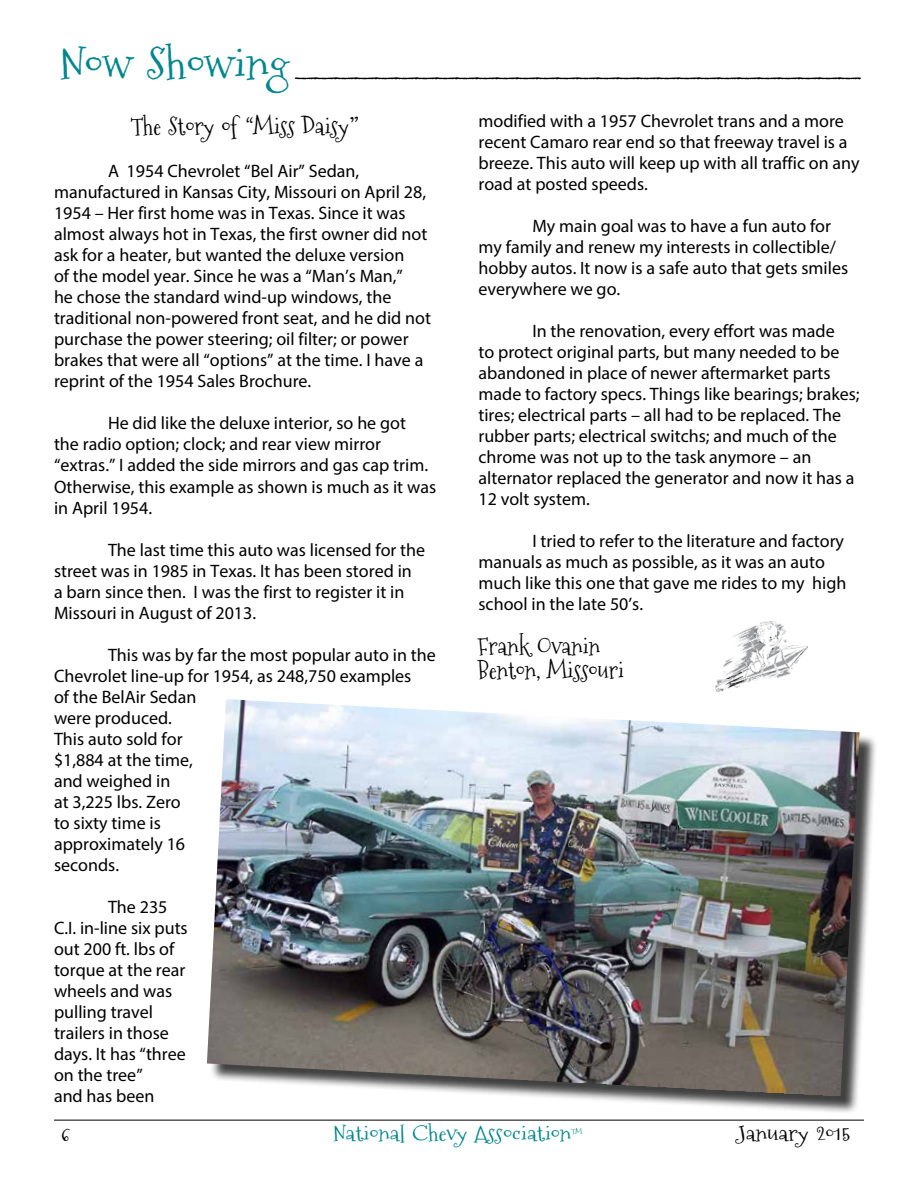
<style>
.page{position:relative;width:918px;height:1188px;background:#fff}
.page>*{position:absolute;margin:0;border:0;box-sizing:border-box;transform-origin:0 0}
.t1{font:42px "Mountainsof Christmas";color:#000;scale:1.3 1}
.t2{font:24px/24px "Mountainsof Christmas";color:#000}
.t3{font:21px "Mountainsof Christmas";color:#00868e;scale:1.15 1}
.t4{font:21px "Mountainsof Christmas";color:#000;scale:1.15 1}
.t5{font:21px "Mountainsof Christmas";color:#000}
.t6{font:18px/21px "Myriad Pro";color:#000}
.t7{font:7.2px "Mountainsof Christmas";color:#00868e;scale:1.15 1}
.s1{color:#00868e}
</style>
<div class="page">
<hr style="left:54px;top:1120px;width:810px;height:1px;background:#000">
<div style="left:210px;top:702px;width:668px;height:413px;background:#000;opacity:.75"></div>
<img style="left:207px;top:699px;width:653px;height:398px">
<img style="left:716px;top:621px;width:92px;height:70px">
<h1 class="t1" style="left:61px;top:35px;width:616px"><span class="s1">Now Showing</span>____________________________</h1>
<h2 class="t2" style="left:133px;top:115px;width:228px">The Story of “Miss Daisy”</h2>
<p class="t6" style="left:54px;top:161px;width:379px;text-indent:54px">A 1954 Chevrolet “Bel Air” Sedan, manufactured in Kansas City, Missouri on April 28, 1954 – Her first home was in Texas. Since it was almost always hot in Texas, the first owner did not ask for a heater, but wanted the deluxe version<br>of the model year. Since he was a “Man’s Man,”<br>he chose the standard wind-up windows, the traditional non-powered front seat, and he did not purchase the power steering; oil filter; or power brakes that were all “options” at the time. I have a reprint of the 1954 Sales Brochure.</p>
<p class="t6" style="left:54px;top:413px;width:384px;text-indent:54px">He did like the deluxe interior, so he got<br>the radio option; clock; and rear view mirror “extras.” I added the side mirrors and gas cap trim.<br>Otherwise, this example as shown is much as it was in April 1954.</p>
<p class="t6" style="left:54px;top:539px;width:373px;text-indent:54px">The last time this auto was licensed for the street was in 1985 in Texas. It has been stored in<br>a barn since then. I was the first to register it in Missouri in August of 2013.</p>
<p class="t6" style="left:54px;top:644px;width:383px;text-indent:54px">This was by far the most popular auto in the<br>Chevrolet line-up for 1954, as 248,750 examples<br>of the BelAir Sedan<br>were produced.<br>This auto sold for<br>$1,884 at the time,<br>and weighed in<br>at 3,225 lbs. Zero<br>to sixty time is<br>approximately 16<br>seconds.</p>
<p class="t6" style="left:54px;top:896px;width:135px;text-indent:54px">The 235<br>C.I. in-line six puts out 200 ft. lbs of torque at the rear wheels and was pulling travel trailers in those days. It has “three on the tree”<br>and has been</p>
<p class="t6" style="left:478px;top:110px;width:383px">modified with a 1957 Chevrolet trans and a more recent Camaro rear end so that freeway travel is a breeze. This auto will keep up with all traffic on any road at posted speeds.</p>
<p class="t6" style="left:478px;top:215px;width:371px;text-indent:54px">My main goal was to have a fun auto for my family and renew my interests in collectible/ hobby autos. It now is a safe auto that gets smiles everywhere we go.</p>
<p class="t6" style="left:478px;top:320px;width:383px;text-indent:54px">In the renovation, every effort was made<br>to protect original parts, but many needed to be abandoned in place of newer aftermarket parts made to factory specs. Things like bearings; brakes; tires; electrical parts – all had to be replaced. The rubber parts; electrical switchs; and much of the chrome was not up to the task anymore – an alternator replaced the generator and now it has a 12 volt system.</p>
<p class="t6" style="left:478px;top:530px;width:370px;text-indent:54px">I tried to refer to the literature and factory manuals as much as possible, as it was an auto much like this one that gave me rides to my high school in the late 50’s.</p>
<h2 class="t2" style="left:478px;top:634px;width:148px">Frank Ovanin<br>Benton, Missouri</h2>
<p class="t5" style="left:62px;top:1119px;width:10px">6</p>
<p class="t3" style="left:334px;top:1119px;width:209px">National Chevy Association</p>
<p class="t7" style="left:572px;top:1126px;width:11px">TM</p>
<p class="t4" style="left:738px;top:1119px;width:99px">January 2015</p>
</div>
